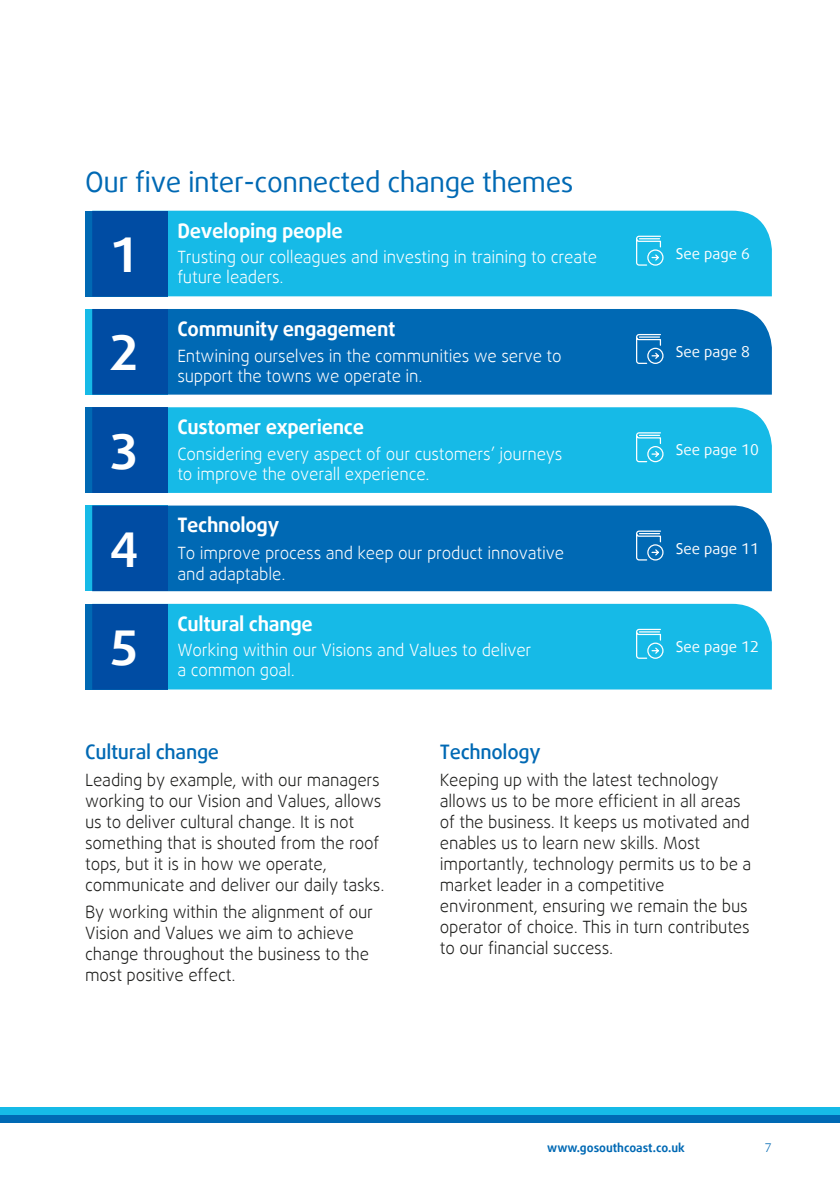
<style>
.page{position:relative;width:840px;height:1191px;background:#fff}
.page>*{position:absolute;margin:0;border:0;box-sizing:border-box;transform-origin:0 0}
.t1{font:700 48px/98.2px "Daxline Cyr TF";color:#fff;text-align:justify}
.t2{font:28px "Daxline Cyr TF";letter-spacing:-.015em;color:#0069b4}
.t3{font:700 20px "Daxline Cyr TF";letter-spacing:-.015em;color:#fff}
.t4{font:500 20px "Daxline Cyr TF";letter-spacing:-.015em;color:#0069b4}
.t5{font:300 17px/21px "Daxline Cyr TF";letter-spacing:-.01em;color:#1d1d1b}
.t6{font:300 17px/20px "Daxline Cyr TF";letter-spacing:-.01em;color:#fff}
.t7{font:15px "Daxline Cyr TF";color:#fff}
.t8{font:700 12px "Daxline Cyr TF";color:#0069b4}
.t9{font:300 12px "Daxline Cyr TF";color:#0069b4}
.s1{color:#0069b4}
</style>
<div class="page">
<div style="left:168px;top:211px;width:603px;height:85px;background:#16bae7"></div>
<div style="left:168px;top:309px;width:603px;height:85px;background:#0069b4"></div>
<div style="left:168px;top:407px;width:603px;height:86px;background:#16bae7"></div>
<div style="left:168px;top:505px;width:603px;height:86px;background:#0069b4"></div>
<div style="left:168px;top:604px;width:603px;height:85px;background:#16bae7"></div>
<svg style="left:85px;top:211px;width:83px;height:85px;background:#004ea4"></svg>
<svg style="left:85px;top:309px;width:83px;height:85px;background:#0155a8"></svg>
<svg style="left:85px;top:407px;width:83px;height:86px;background:#004ea4"></svg>
<svg style="left:85px;top:505px;width:83px;height:86px;background:#0256a9"></svg>
<svg style="left:85px;top:604px;width:83px;height:85px;background:#004ea4"></svg>
<svg style="left:635px;top:235px;width:28px;height:31px"></svg>
<svg style="left:635px;top:333px;width:28px;height:31px"></svg>
<svg style="left:635px;top:431px;width:28px;height:32px"></svg>
<svg style="left:635px;top:530px;width:28px;height:31px"></svg>
<svg style="left:635px;top:628px;width:28px;height:31px"></svg>
<div style="left:0;top:1106px;width:839px;height:8px;background:#16bae7"></div>
<div style="left:0;top:1114px;width:839px;height:8px;background:#0069b4"></div>
<h2 class="t2" style="left:85px;top:165px;width:489px">Our five inter-connected change themes</h2>
<h1 class="t1" style="left:110px;top:205px;width:30px">1<br>2<br>3<br>4<br>5</h1>
<p class="t7" style="left:675px;top:244px;width:76px">See page 6</p>
<p class="t3" style="left:177px;top:218px;width:167px">Developing people</p>
<p class="t6" style="left:177px;top:247px;width:421px">Trusting our colleagues and investing in training to create future leaders.</p>
<p class="t3" style="left:177px;top:316px;width:219px">Community engagement</p>
<p class="t6" style="left:177px;top:345px;width:385px">Entwining ourselves in the communities we serve to support the towns we operate in.</p>
<p class="t3" style="left:177px;top:415px;width:188px">Customer experience</p>
<p class="t6" style="left:177px;top:443px;width:386px">Considering every aspect of our customers’ journeys to improve the overall experience.</p>
<p class="t3" style="left:177px;top:513px;width:103px">Technology</p>
<p class="t6" style="left:177px;top:542px;width:388px;line-height:21px">To improve process and keep our product innovative and adaptable.</p>
<p class="t3" style="left:177px;top:611px;width:137px">Cultural change</p>
<p class="t6" style="left:177px;top:640px;width:355px">Working within our Visions and Values to deliver a common goal.</p>
<p class="t7" style="left:675px;top:342px;width:81px">See page 8<span class="s1">]</span></p>
<p class="t7" style="left:675px;top:441px;width:85px">See page 10</p>
<p class="t7" style="left:675px;top:539px;width:85px">See page 11</p>
<p class="t7" style="left:675px;top:637px;width:85px">See page 12</p>
<p class="t4" style="left:85px;top:740px;width:135px">Cultural change</p>
<p class="t5" style="left:85px;top:769px;width:301px">Leading by example, with our managers working to our Vision and Values, allows us to deliver cultural change. It is not something that is shouted from the roof tops, but it is in how we operate, communicate and deliver our daily tasks.</p>
<p class="t5" style="left:85px;top:901px;width:289px">By working within the alignment of our Vision and Values we aim to achieve change throughout the business to the most positive effect.</p>
<p class="t4" style="left:439px;top:739px;width:102px">Technology</p>
<p class="t5" style="left:439px;top:769px;width:313px">Keeping up with the latest technology allows us to be more efficient in all areas of the business. It keeps us motivated and enables us to learn new skills. Most importantly, technology permits us to be a market leader in a competitive environment, ensuring we remain the bus operator of choice. This in turn contributes to our financial success.</p>
<p class="t8" style="left:547px;top:1140px;width:139px">www.gosouthcoast.co.uk</p>
<p class="t9" style="left:764px;top:1140px;width:9px">7</p>
</div>
